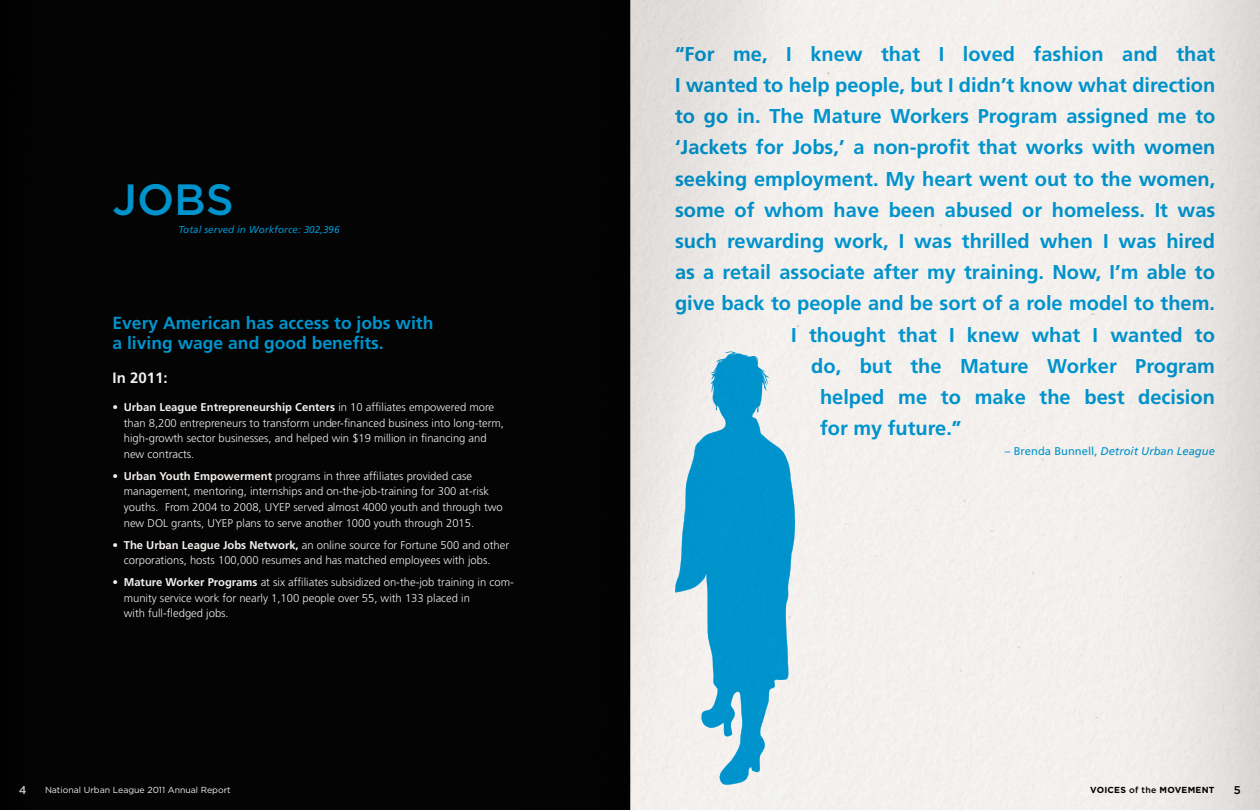
<style>
.page{position:relative;width:1260px;height:810px;background:#fff}
.page>*{position:absolute;margin:0;border:0;box-sizing:border-box;transform-origin:0 0}
.t1{font:500 43.75px "Gotham";color:#009ddc}
.t2{font:700 20px "Frutiger";color:#009ddc}
.t3{font:700 17.5px/20.1px "Frutiger";color:#009ddc}
.t4{font:700 15px "Frutiger";color:#fff}
.t5{font:300 11.25px/15.6px "Frutiger";color:#fff}
.t6{font:italic 11.25px "Frutiger";color:#009ddc}
.t7{font:500 11.25px "Gotham";color:#fff}
.t8{font:500 11.25px "Gotham";color:#000}
.t9{font:italic 10px "Frutiger";color:#009ddc}
.t10{font:8.75px "Gotham";color:#fff}
.t11{font:700 8.75px "Gotham";letter-spacing:.03em;color:#000}
.s1{font-weight:700}
.s2{font-style:normal}
.s3{font-weight:500}
</style>
<div class="page">
<img style="left:83px;top:0;width:1177px;height:810px">
<hr style="left:630px;top:0;width:1px;height:810px;background:#000">
<div style="left:0;top:0;width:83px;height:810px;background:#000"></div>
<div style="left:329px;top:0;width:301px;height:810px;background:#000"></div>
<h1 class="t1" style="left:112px;top:171px;width:123px">JOBS</h1>
<p class="t9" style="left:178px;top:224px;width:163px">Total served in Workforce: 302,396</p>
<h3 class="t3" style="left:112px;top:312px;width:322px">Every American has access to jobs with a living wage and good benefits.</h3>
<h3 class="t4" style="left:112px;top:369px;width:57px">In 2011:</h3>
<p class="t5" style="left:124px;top:399px;width:382px;text-indent:-11px"><span class="s1">• Urban League Entrepreneurship Centers</span> in 10 affiliates empowered more than 8,200 entrepreneurs to transform under-financed business into long-term, high-growth sector businesses, and helped win $19 million in financing and new contracts.</p>
<p class="t5" style="left:124px;top:468px;width:381px;text-indent:-11px"><span class="s1">• Urban Youth Empowerment</span> programs in three affiliates provided case management, mentoring, internships and on-the-job-training for 300 at-risk youths. From 2004 to 2008, UYEP served almost 4000 youth and through two new DOL grants, UYEP plans to serve another 1000 youth through 2015.</p>
<p class="t5" style="left:124px;top:537px;width:387px;text-indent:-11px"><span class="s1">• The Urban League Jobs Network,</span> an online source for Fortune 500 and other corporations, hosts 100,000 resumes and has matched employees with jobs.</p>
<p class="t5" style="left:124px;top:574px;width:392px;text-indent:-11px"><span class="s1">• Mature Worker Programs</span> at six affiliates subsidized on-the-job training in com&shy;munity service work for nearly 1,100 people over 55, with 133 placed in<br>with full-fledged jobs.</p>
<h2 class="t2" style="left:675px;top:42px;width:542px">“For me, I knew that I loved fashion and that</h2>
<h2 class="t2" style="left:675px;top:73px;width:542px">I wanted to help people, but I didn’t know what direction</h2>
<h2 class="t2" style="left:675px;top:104px;width:542px">to go in. The Mature Workers Program assigned me to</h2>
<h2 class="t2" style="left:675px;top:136px;width:542px">‘Jackets for Jobs,’ a non-profit that works with women</h2>
<h2 class="t2" style="left:675px;top:167px;width:542px">seeking employment. My heart went out to the women,</h2>
<h2 class="t2" style="left:675px;top:198px;width:542px">some of whom have been abused or homeless. It was</h2>
<h2 class="t2" style="left:675px;top:229px;width:541px">such rewarding work, I was thrilled when I was hired</h2>
<h2 class="t2" style="left:675px;top:261px;width:541px">as a retail associate after my training. Now, I’m able to</h2>
<h2 class="t2" style="left:675px;top:292px;width:542px">give back to people and be sort of a role model to them.</h2>
<h2 class="t2" style="left:791px;top:323px;width:425px">I thought that I knew what I wanted to</h2>
<h2 class="t2" style="left:811px;top:354px;width:405px">do, but the Mature Worker Program</h2>
<h2 class="t2" style="left:820px;top:386px;width:396px">helped me to make the best decision</h2>
<h2 class="t2" style="left:820px;top:417px;width:143px">for my future.”</h2>
<p class="t6" style="left:1005px;top:444px;width:212px"><span class="s2">– Brenda Bunnell,</span> Detroit Urban League</p>
<p class="t7" style="left:19px;top:782px;width:9px">4</p>
<p class="t10" style="left:45px;top:784px;width:187px">National Urban League 2011 Annual Report</p>
<p class="t11" style="left:1090px;top:784px;width:126px">VOICES <span class="s3">of the</span> MOVEMENT</p>
<p class="t8" style="left:1234px;top:782px;width:9px">5</p>
</div>
